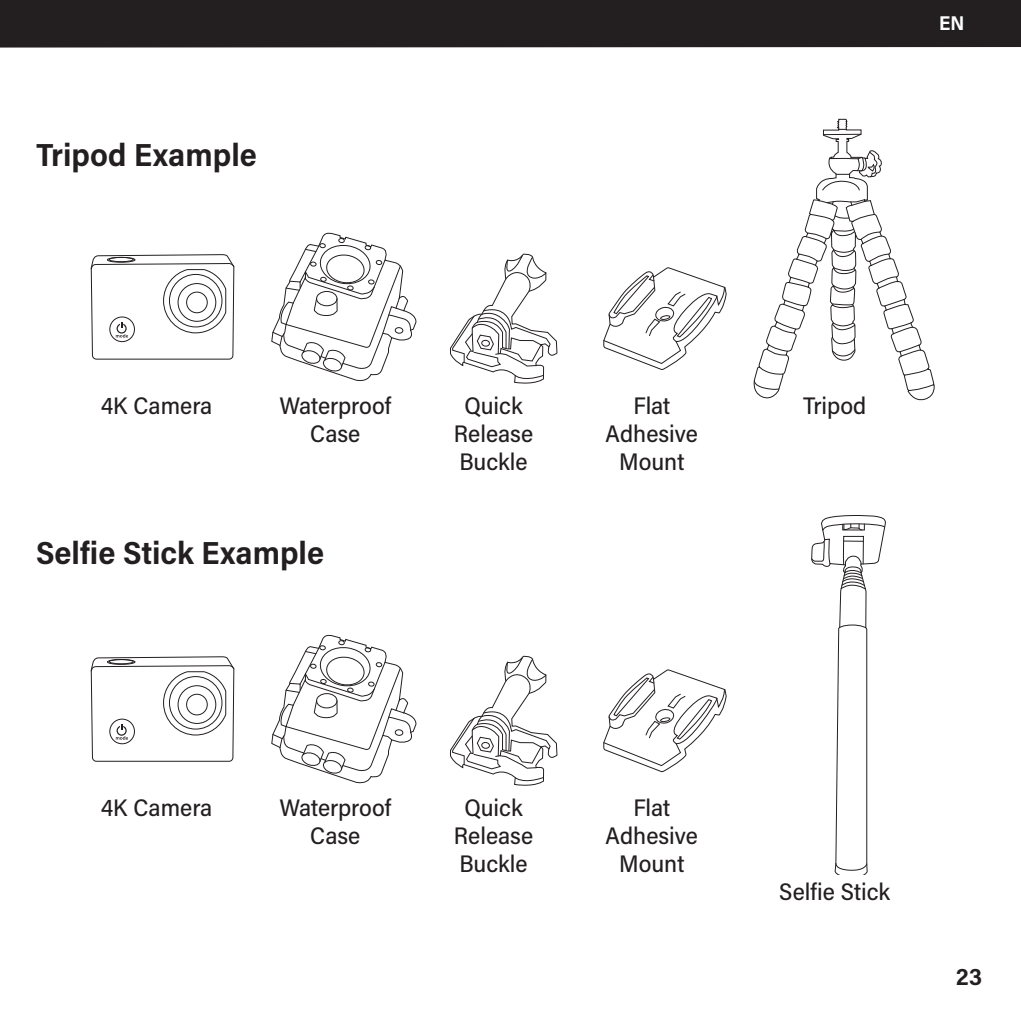
<style>
.page{position:relative;width:1021px;height:1021px;background:#fff}
.page>*{position:absolute;margin:0;border:0;box-sizing:border-box;transform-origin:0 0}
.t1{font:700 32px "Acumin Pro Semi Cond";color:#231f20}
.t2{font:500 24px/28px "Acumin Pro Semi Cond";color:#231f20;text-align:center}
.t3{font:700 24px "Acumin Pro Semi Cond";color:#231f20}
.t4{font:700 20px "Acumin Pro Semi Cond";color:#fff}
.t5{font:16.8px "Myriad Pro";color:#231f20}
</style>
<div class="page">
<div style="left:0;top:0;width:1020px;height:48px;background:#231f20"></div>
<svg style="left:271px;top:232px;width:146px;height:150px"></svg>
<svg style="left:603px;top:267px;width:124px;height:103px"></svg>
<svg style="left:450px;top:253px;width:108px;height:131px"></svg>
<div style="left:481px;top:340px;width:9px;height:6px;border:1px solid #231f20;border-radius:50%"></div>
<svg style="left:90px;top:254px;width:145px;height:106px"></svg>
<svg style="left:755px;top:118px;width:180px;height:283px"></svg>
<hr style="left:823px;top:134px;width:38px;height:1px;background:#231f20">
<svg style="left:822px;top:151px;width:57px;height:39px"></svg>
<svg style="left:908px;top:384px;width:26px;height:7px"></svg>
<svg style="left:753px;top:366px;width:30px;height:25px"></svg>
<svg style="left:766px;top:344px;width:21px;height:11px"></svg>
<svg style="left:774px;top:321px;width:22px;height:12px"></svg>
<svg style="left:783px;top:300px;width:21px;height:11px"></svg>
<svg style="left:884px;top:299px;width:22px;height:12px"></svg>
<svg style="left:891px;top:322px;width:22px;height:12px"></svg>
<svg style="left:899px;top:344px;width:22px;height:12px"></svg>
<svg style="left:904px;top:368px;width:24px;height:7px"></svg>
<svg style="left:831px;top:337px;width:24px;height:19px"></svg>
<svg style="left:832px;top:322px;width:23px;height:8px"></svg>
<svg style="left:831px;top:303px;width:23px;height:7px"></svg>
<svg style="left:788px;top:199px;width:110px;height:94px"></svg>
<svg style="left:271px;top:634px;width:146px;height:150px"></svg>
<svg style="left:603px;top:669px;width:124px;height:104px"></svg>
<svg style="left:450px;top:655px;width:108px;height:131px"></svg>
<div style="left:481px;top:742px;width:9px;height:6px;border:1px solid #231f20;border-radius:50%"></div>
<svg style="left:811px;top:515px;width:75px;height:359px"></svg>
<hr style="left:843px;top:540px;width:20px;height:2px;background:#231f20">
<svg style="left:90px;top:656px;width:145px;height:106px"></svg>
<h1 class="t1" style="left:36px;top:132px;width:222px">Tripod Example</h1>
<p class="t5" style="left:84px;top:141px;width:119px">Tripod Mounting</p>
<p class="t4" style="left:939px;top:9px;width:27px">EN</p>
<p class="t2" style="left:101px;top:391px;width:113px">4K Camera</p>
<p class="t2" style="left:279px;top:391px;width:113px">Waterproof<br>Case</p>
<p class="t2" style="left:454px;top:391px;width:81px">Quick<br>Release<br>Buckle</p>
<p class="t2" style="left:633px;top:391px;width:38px">Flat</p>
<p class="t2" style="left:803px;top:391px;width:65px">Tripod</p>
<p class="t2" style="left:605px;top:419px;width:94px">Adhesive<br>Mount</p>
<h1 class="t1" style="left:36px;top:530px;width:289px">Selfie Stick Example</h1>
<p class="t2" style="left:101px;top:792px;width:113px">4K Camera</p>
<p class="t2" style="left:279px;top:792px;width:113px">Waterproof<br>Case</p>
<p class="t2" style="left:454px;top:792px;width:81px">Quick<br>Release<br>Buckle</p>
<p class="t2" style="left:605px;top:792px;width:94px">Flat<br>Adhesive<br>Mount</p>
<p class="t2" style="left:779px;top:876px;width:112px">Selfie Stick</p>
<p class="t3" style="left:956px;top:959px;width:27px">23</p>
</div>
